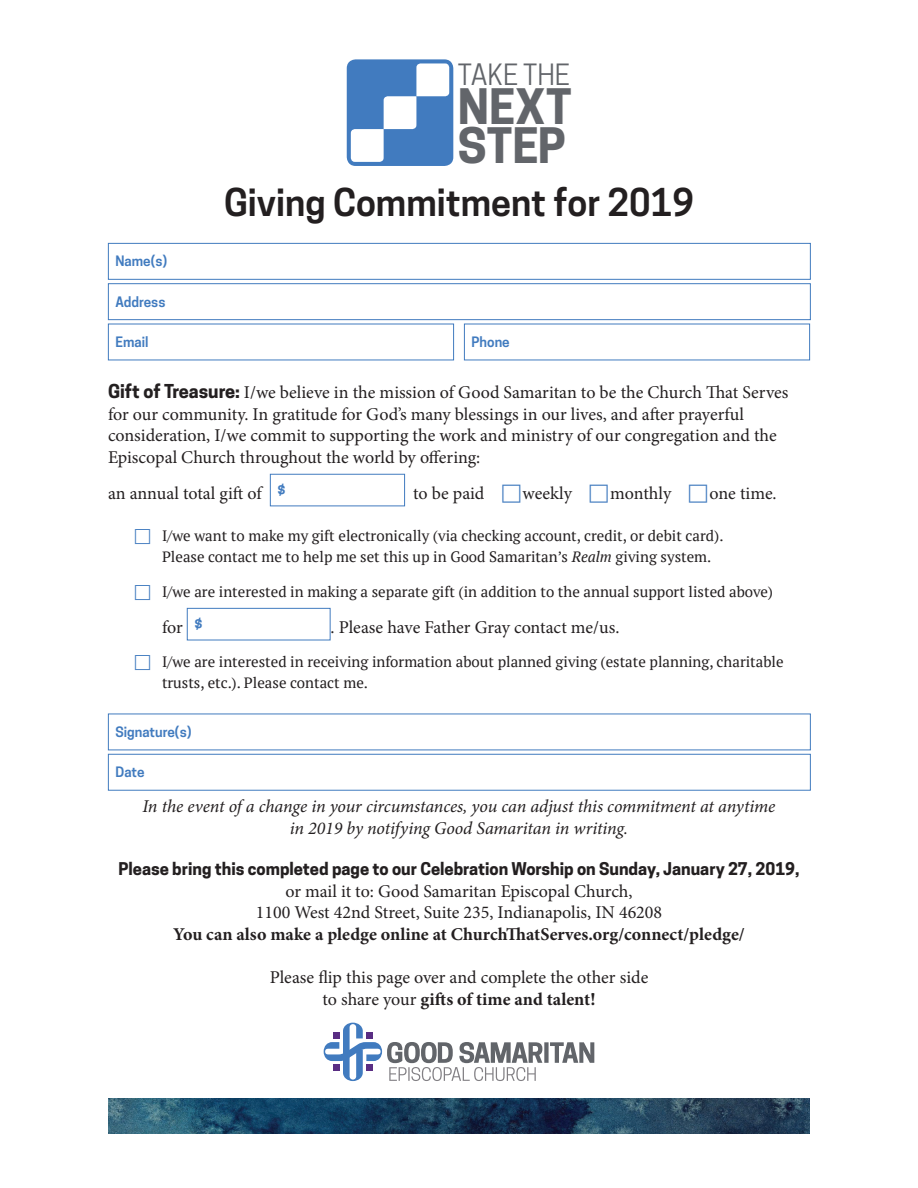
<style>
.page{position:relative;width:918px;height:1188px;background:#fff}
.page>*{position:absolute;margin:0;border:0;box-sizing:border-box;transform-origin:0 0}
.t1{font:700 45.9px/39px "Cooper Hewitt";color:#62656a}
.t2{font:600 36px "Cooper Hewitt";color:#231f20}
.t3{font:27.6px "Cooper Hewitt";color:#62656a}
.t4{font:18px/21.6px "Minion Pro";letter-spacing:-.005em;color:#231f20;text-align:center}
.t5{font:italic 18px/21.6px "Minion Pro";letter-spacing:-.01em;color:#231f20;text-align:center}
.t6{font:700 18px "Minion Pro";color:#231f20}
.t7{font:700 16.5px "Cooper Hewitt";color:#231f20}
.t8{font:15px/21px "PT Serif";color:#231f20}
.t9{font:600 13.5px "Cooper Hewitt";color:#417bbf}
.s1{font-family:"Cooper Hewitt";font-weight:700}
.s2{font-style:italic}
.s3{font-weight:700}
</style>
<div class="page">
<svg style="left:324px;top:1023px;width:270px;height:58px"></svg>
<div style="left:347px;top:59px;width:106px;height:107px;background:#417bbf;border-radius:9px"></div>
<svg style="left:351px;top:63px;width:98px;height:99px"></svg>
<div style="left:270px;top:474px;width:135px;height:32px;border:1px solid #417bbf"></div>
<div style="left:187px;top:608px;width:144px;height:32px;border:1px solid #417bbf"></div>
<div style="left:108px;top:754px;width:703px;height:37px;border:1px solid #417bbf"></div>
<img style="left:108px;top:1098px;width:702px;height:36px">
<div style="left:108px;top:243px;width:703px;height:37px;border:1px solid #417bbf"></div>
<div style="left:108px;top:283px;width:703px;height:37px;border:1px solid #417bbf"></div>
<h3 class="t3" style="left:458px;top:58px;width:114px">TAKE THE</h3>
<h1 class="t1" style="left:458px;top:87px;width:115px">NEXT<br>STEP</h1>
<h2 class="t2" style="left:224px;top:181px;width:471px">Giving Commitment for 2019</h2>
<p class="t9" style="left:116px;top:253px;width:53px">Name(s)</p>
<p class="t9" style="left:116px;top:294px;width:52px">Address</p>
<p class="t9" style="left:116px;top:334px;width:35px">Email</p>
<p class="t9" style="left:472px;top:334px;width:40px">Phone</p>
<p class="t4" style="left:108px;top:382px;width:682px;text-align:left"><span class="s1">Gift of Treasure:</span> I/we believe in the mission of Good Samaritan to be the Church That Serves for our community. In gratitude for God’s many blessings in our lives, and after prayerful consideration, I/we commit to supporting the work and ministry of our congregation and the Episcopal Church throughout the world by offering:</p>
<p class="t4" style="left:108px;top:482px;width:179px">an annual total gift of <sup>$</sup></p>
<p class="t4" style="left:413px;top:482px;width:73px">to be paid</p>
<p class="t4" style="left:523px;top:482px;width:51px">weekly</p>
<p class="t4" style="left:610px;top:482px;width:63px">monthly</p>
<p class="t4" style="left:710px;top:482px;width:69px">one time.</p>
<p class="t8" style="left:162px;top:525px;width:563px">I/we want to make my gift electronically (via checking account, credit, or debit card).<br>Please contact me to help me set this up in Good Samaritan’s <span class="s2">Realm</span> giving system.</p>
<p class="t8" style="left:162px;top:581px;width:613px">I/we are interested in making a separate gift (in addition to the annual support listed above)</p>
<p class="t4" style="left:162px;top:616px;width:42px">for <sup>$</sup></p>
<p class="t4" style="left:331px;top:616px;width:290px">. Please have Father Gray contact me/us.</p>
<p class="t8" style="left:162px;top:651px;width:623px">I/we are interested in receiving information about planned giving (estate planning, charitable trusts, etc.). Please contact me.</p>
<p class="t9" style="left:116px;top:724px;width:78px">Signature(s)</p>
<p class="t9" style="left:116px;top:764px;width:31px">Date</p>
<p class="t5" style="left:143px;top:796px;width:634px">In the event of a change in your circumstances, you can adjust this commitment at anytime in 2019 by notifying Good Samaritan in writing.</p>
<p class="t7" style="left:118px;top:859px;width:683px">Please bring this completed page to our Celebration Worship on Sunday, January 27, 2019,</p>
<p class="t4" style="left:256px;top:880px;width:408px">or mail it to: Good Samaritan Episcopal Church,<br>1100 West 42nd Street, Suite 235, Indianapolis, IN 46208</p>
<p class="t6" style="left:173px;top:922px;width:573px">You can also make a pledge online at ChurchThatServes.org/connect/pledge/</p>
<p class="t4" style="left:270px;top:967px;width:380px">Please flip this page over and complete the other side to share your <span class="s3">gifts of time and talent!</span></p>
</div>
